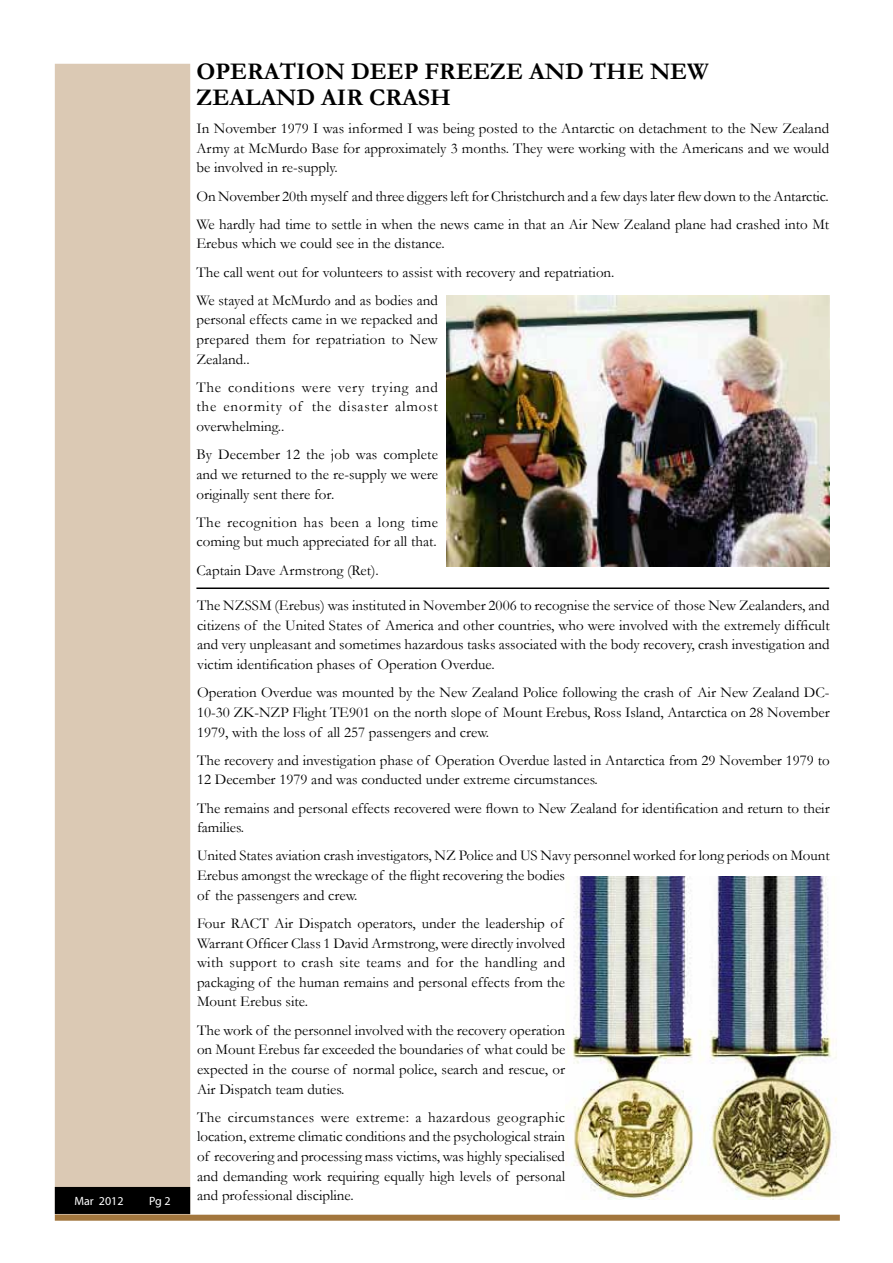
<style>
.page{position:relative;width:893px;height:1263px;background:#fff}
.page>*{position:absolute;margin:0;border:0;box-sizing:border-box;transform-origin:0 0}
.t1{font:700 24px/25.5px "Garamond";color:#000}
.t2{font:15px/19.6px "Garamond";color:#000;text-align:justify}
.t3{font:12px "Myriad Pro";color:#fff}
</style>
<div class="page">
<div style="left:55px;top:64px;width:135px;height:1151px;background:#dbc9b4"></div>
<div style="left:55px;top:1215px;width:785px;height:6px;background:#a2763d"></div>
<div style="left:56px;top:1188px;width:133px;height:25px;background:#000"></div>
<div style="left:55px;top:1187px;width:135px;height:27px;border:2px solid #000"></div>
<img style="left:446px;top:296px;width:383px;height:271px">
<img style="left:565px;top:877px;width:272px;height:322px">
<hr style="left:196px;top:587px;width:633px;height:2px;background:#000">
<p class="t3" style="left:74px;top:1193px;width:51px">Mar 2012</p>
<p class="t3" style="left:149px;top:1193px;width:23px">Pg 2</p>
<h1 class="t1" style="left:196px;top:59px;width:509px">OPERATION DEEP FREEZE AND THE NEW<br>ZEALAND AIR CRASH</h1>
<p class="t2" style="left:196px;top:118px;width:634px">In November 1979 I was informed I was being posted to the Antarctic on detachment to the New Zealand Army at McMurdo Base for approximately 3 months. They were working with the Americans and we would be involved in re-supply.</p>
<p class="t2" style="left:196px;top:182px;width:634px;line-height:28.2px">On November 20th myself and three diggers left for Christchurch and a few days later flew down to the Antarctic.<br>We hardly had time to settle in when the news came in that an Air New Zealand plane had crashed into Mt</p>
<p class="t2" style="left:196px;top:229px;width:420px;line-height:28.2px;text-align:left">Erebus which we could see in the distance.<br>The call went out for volunteers to assist with recovery and repatriation.<br>We stayed at McMurdo and as bodies and</p>
<p class="t2" style="left:196px;top:310px;width:243px">personal effects came in we repacked and prepared them for repatriation to New Zealand..</p>
<p class="t2" style="left:196px;top:377px;width:243px">The conditions were very trying and the enormity of the disaster almost overwhelming..</p>
<p class="t2" style="left:196px;top:444px;width:243px">By December 12 the job was complete and we returned to the re-supply we were originally sent there for.</p>
<p class="t2" style="left:196px;top:512px;width:243px">The recognition has been a long time coming but much appreciated for all that.</p>
<p class="t2" style="left:196px;top:560px;width:184px">Captain Dave Armstrong (Ret).</p>
<p class="t2" style="left:197px;top:595px;width:634px">The NZSSM (Erebus) was instituted in November 2006 to recognise the service of those New Zealanders, and citizens of the United States of America and other countries, who were involved with the extremely difficult and very unpleasant and sometimes hazardous tasks associated with the body recovery, crash investigation and victim identification phases of Operation Overdue.</p>
<p class="t2" style="left:197px;top:683px;width:634px">Operation Overdue was mounted by the New Zealand Police following the crash of Air New Zealand DC-10-30 ZK-NZP Flight TE901 on the north slope of Mount Erebus, Ross Island, Antarctica on 28 November 1979, with the loss of all 257 passengers and crew.</p>
<p class="t2" style="left:197px;top:750px;width:634px">The recovery and investigation phase of Operation Overdue lasted in Antarctica from 29 November 1979 to<br>12 December 1979 and was conducted under extreme circumstances.</p>
<p class="t2" style="left:197px;top:798px;width:634px">The remains and personal effects recovered were flown to New Zealand for identification and return to their families.</p>
<p class="t2" style="left:197px;top:846px;width:634px;text-align:left">United States aviation crash investigators, NZ Police and US Navy personnel worked for long periods on Mount<br>Erebus amongst the wreckage of the flight recovering the bodies<br>of the passengers and crew.</p>
<p class="t2" style="left:197px;top:913px;width:370px;text-align:left">Four RACT Air Dispatch operators, under the leadership of Warrant Officer Class 1 David Armstrong, were directly involved with support to crash site teams and for the handling and packaging of the human remains and personal effects from the Mount Erebus site.</p>
<p class="t2" style="left:197px;top:1020px;width:370px">The work of the personnel involved with the recovery operation on Mount Erebus far exceeded the boundaries of what could be expected in the course of normal police, search and rescue, or Air Dispatch team duties.</p>
<p class="t2" style="left:197px;top:1107px;width:370px">The circumstances were extreme: a hazardous geographic location, extreme climatic conditions and the psychological strain of recovering and processing mass victims, was highly specialised and demanding work requiring equally high levels of personal and professional discipline.</p>
</div>
